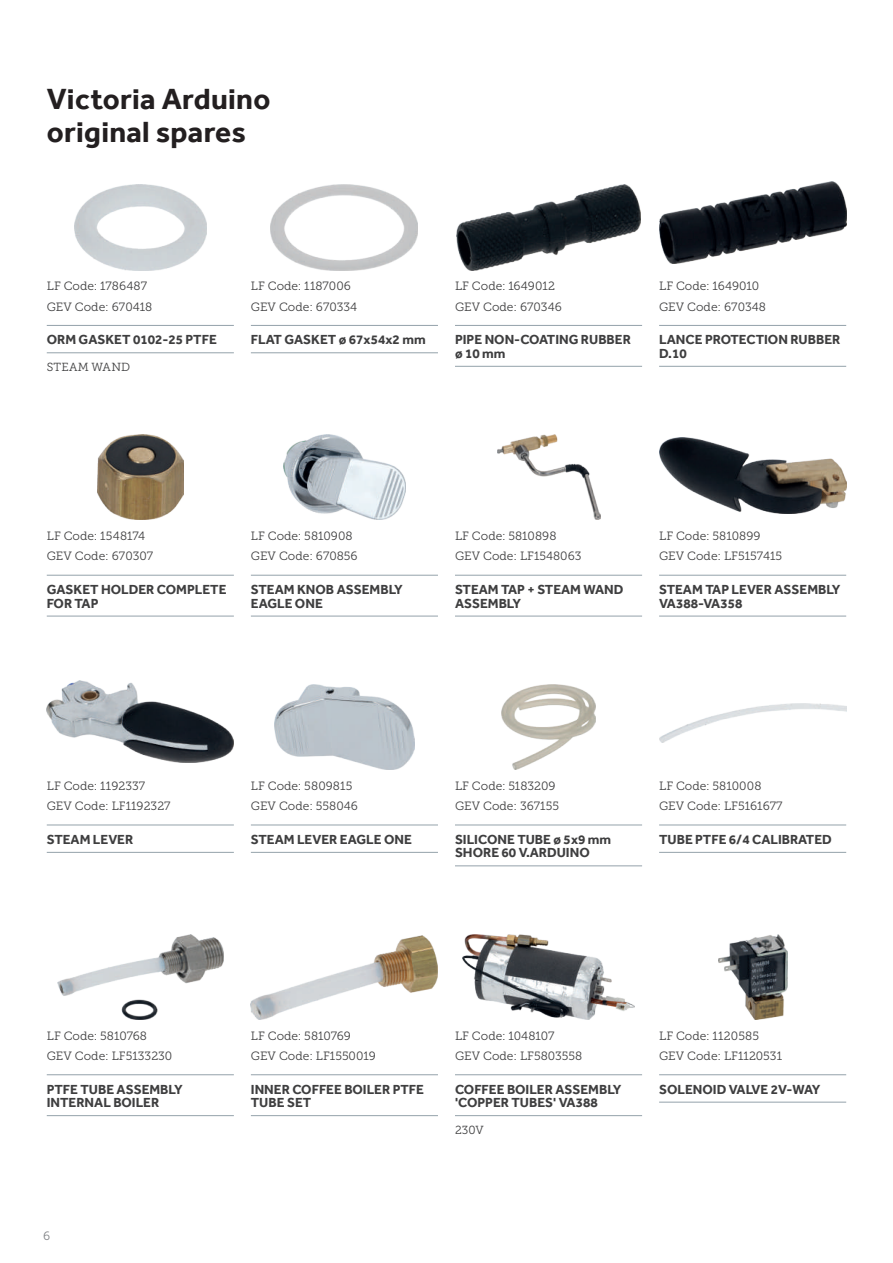
<style>
.page{position:relative;width:893px;height:1263px;background:#fff}
.page>*{position:absolute;margin:0;border:0;box-sizing:border-box;transform-origin:0 0}
.t1{font:700 30px/33px "Effra";letter-spacing:.01em;color:#231f20}
.t2{font:700 13.5px/13.5px "Effra";color:#3e3e3f}
.t3{font:12px/20.2px "Museo Slab 300";color:#3e3e3f}
.t4{font:12px "Museo Slab 300";color:#808285}
.t5{font:11.7px "Museo Slab 300";letter-spacing:.015em;color:#3e3e3f}
</style>
<div class="page">
<hr style="left:47px;top:325px;width:187px;height:1px;background:#94a2aa">
<hr style="left:47px;top:352px;width:187px;height:1px;background:#94a2aa">
<img style="left:74px;top:185px;width:132px;height:85px">
<hr style="left:251px;top:325px;width:187px;height:1px;background:#94a2aa">
<hr style="left:251px;top:352px;width:187px;height:1px;background:#94a2aa">
<img style="left:271px;top:185px;width:147px;height:85px">
<hr style="left:455px;top:325px;width:187px;height:1px;background:#94a2aa">
<hr style="left:455px;top:366px;width:187px;height:1px;background:#94a2aa">
<img style="left:457px;top:185px;width:183px;height:85px">
<hr style="left:659px;top:325px;width:187px;height:1px;background:#94a2aa">
<hr style="left:659px;top:366px;width:187px;height:1px;background:#94a2aa">
<img style="left:659px;top:181px;width:187px;height:82px">
<hr style="left:47px;top:575px;width:187px;height:1px;background:#94a2aa">
<hr style="left:47px;top:616px;width:187px;height:1px;background:#94a2aa">
<img style="left:97px;top:435px;width:86px;height:85px">
<hr style="left:251px;top:575px;width:187px;height:1px;background:#94a2aa">
<hr style="left:251px;top:616px;width:187px;height:1px;background:#94a2aa">
<img style="left:284px;top:435px;width:121px;height:85px">
<hr style="left:455px;top:575px;width:187px;height:1px;background:#94a2aa">
<hr style="left:455px;top:616px;width:187px;height:1px;background:#94a2aa">
<img style="left:497px;top:435px;width:103px;height:85px">
<hr style="left:659px;top:575px;width:187px;height:1px;background:#94a2aa">
<hr style="left:659px;top:616px;width:187px;height:1px;background:#94a2aa">
<img style="left:659px;top:437px;width:187px;height:76px">
<hr style="left:47px;top:825px;width:187px;height:1px;background:#94a2aa">
<hr style="left:47px;top:852px;width:187px;height:1px;background:#94a2aa">
<img style="left:47px;top:681px;width:187px;height:82px">
<hr style="left:251px;top:825px;width:187px;height:1px;background:#94a2aa">
<hr style="left:251px;top:852px;width:187px;height:1px;background:#94a2aa">
<img style="left:274px;top:684px;width:141px;height:86px">
<hr style="left:455px;top:825px;width:187px;height:1px;background:#94a2aa">
<hr style="left:455px;top:865px;width:187px;height:1px;background:#94a2aa">
<img style="left:502px;top:684px;width:93px;height:86px">
<hr style="left:659px;top:825px;width:187px;height:1px;background:#94a2aa">
<hr style="left:659px;top:852px;width:187px;height:1px;background:#94a2aa">
<img style="left:659px;top:703px;width:187px;height:39px">
<hr style="left:47px;top:1074px;width:187px;height:1px;background:#94a2aa">
<hr style="left:47px;top:1115px;width:187px;height:1px;background:#94a2aa">
<img style="left:57px;top:934px;width:167px;height:85px">
<hr style="left:251px;top:1074px;width:187px;height:1px;background:#94a2aa">
<hr style="left:251px;top:1115px;width:187px;height:1px;background:#94a2aa">
<img style="left:251px;top:936px;width:187px;height:83px">
<hr style="left:455px;top:1074px;width:187px;height:1px;background:#94a2aa">
<hr style="left:455px;top:1115px;width:187px;height:1px;background:#94a2aa">
<img style="left:463px;top:934px;width:171px;height:85px">
<hr style="left:659px;top:1074px;width:187px;height:1px;background:#94a2aa">
<hr style="left:659px;top:1102px;width:187px;height:1px;background:#94a2aa">
<img style="left:718px;top:934px;width:69px;height:85px">
<h1 class="t1" style="left:47px;top:82px;width:225px">Victoria Arduino original spares</h1>
<p class="t3" style="left:47px;top:276px;width:107px">LF Code: 1786487<br>GEV Code: 670418</p>
<p class="t2" style="left:47px;top:333px;width:172px">ORM GASKET 0102-25 PTFE</p>
<p class="t5" style="left:47px;top:361px;width:85px">STEAM WAND</p>
<p class="t3" style="left:251px;top:276px;width:108px">LF Code: 1187006<br>GEV Code: 670334</p>
<p class="t2" style="left:251px;top:333px;width:176px">FLAT GASKET ø 67x54x2 mm</p>
<p class="t3" style="left:455px;top:276px;width:108px">LF Code: 1649012<br>GEV Code: 670346</p>
<p class="t2" style="left:455px;top:333px;width:177px">PIPE NON-COATING RUBBER ø 10 mm</p>
<p class="t3" style="left:659px;top:276px;width:108px">LF Code: 1649010<br>GEV Code: 670348</p>
<p class="t2" style="left:659px;top:333px;width:183px">LANCE PROTECTION RUBBER<br>D.10</p>
<p class="t3" style="left:47px;top:526px;width:108px">LF Code: 1548174<br>GEV Code: 670307</p>
<p class="t2" style="left:47px;top:583px;width:181px">GASKET HOLDER COMPLETE<br>FOR TAP</p>
<p class="t3" style="left:251px;top:526px;width:108px">LF Code: 5810908<br>GEV Code: 670856</p>
<p class="t2" style="left:251px;top:583px;width:154px">STEAM KNOB ASSEMBLY<br>EAGLE ONE</p>
<p class="t3" style="left:455px;top:526px;width:128px">LF Code: 5810898<br>GEV Code: LF1548063</p>
<p class="t2" style="left:455px;top:583px;width:170px">STEAM TAP + STEAM WAND<br>ASSEMBLY</p>
<p class="t3" style="left:659px;top:526px;width:125px">LF Code: 5810899<br>GEV Code: LF5157415</p>
<p class="t2" style="left:659px;top:583px;width:183px">STEAM TAP LEVER ASSEMBLY<br>VA388-VA358</p>
<p class="t3" style="left:47px;top:776px;width:125px">LF Code: 1192337<br>GEV Code: LF1192327</p>
<p class="t2" style="left:47px;top:832px;width:88px">STEAM LEVER</p>
<p class="t3" style="left:251px;top:776px;width:109px">LF Code: 5809815<br>GEV Code: 558046</p>
<p class="t2" style="left:251px;top:832px;width:162px">STEAM LEVER EAGLE ONE</p>
<p class="t3" style="left:455px;top:776px;width:106px">LF Code: 5183209<br>GEV Code: 367155</p>
<p class="t2" style="left:455px;top:832px;width:158px">SILICONE TUBE ø 5x9 mm<br>SHORE 60 V.ARDUINO</p>
<p class="t3" style="left:659px;top:776px;width:125px">LF Code: 5810008<br>GEV Code: LF5161677</p>
<p class="t2" style="left:659px;top:832px;width:174px">TUBE PTFE 6/4 CALIBRATED</p>
<p class="t3" style="left:47px;top:1025px;width:127px">LF Code: 5810768<br>GEV Code: LF5133230</p>
<p class="t2" style="left:47px;top:1082px;width:138px">PTFE TUBE ASSEMBLY<br>INTERNAL BOILER</p>
<p class="t4" style="left:43px;top:1229px;width:9px">6</p>
<p class="t3" style="left:251px;top:1025px;width:127px">LF Code: 5810769<br>GEV Code: LF1550019</p>
<p class="t2" style="left:251px;top:1082px;width:175px">INNER COFFEE BOILER PTFE<br>TUBE SET</p>
<p class="t3" style="left:455px;top:1025px;width:129px">LF Code: 1048107<br>GEV Code: LF5803558</p>
<p class="t2" style="left:455px;top:1082px;width:168px">COFFEE BOILER ASSEMBLY 'COPPER TUBES' VA388</p>
<p class="t5" style="left:455px;top:1124px;width:30px">230V</p>
<p class="t3" style="left:659px;top:1025px;width:125px">LF Code: 1120585<br>GEV Code: LF1120531</p>
<p class="t2" style="left:659px;top:1082px;width:163px">SOLENOID VALVE 2V-WAY</p>
</div>
